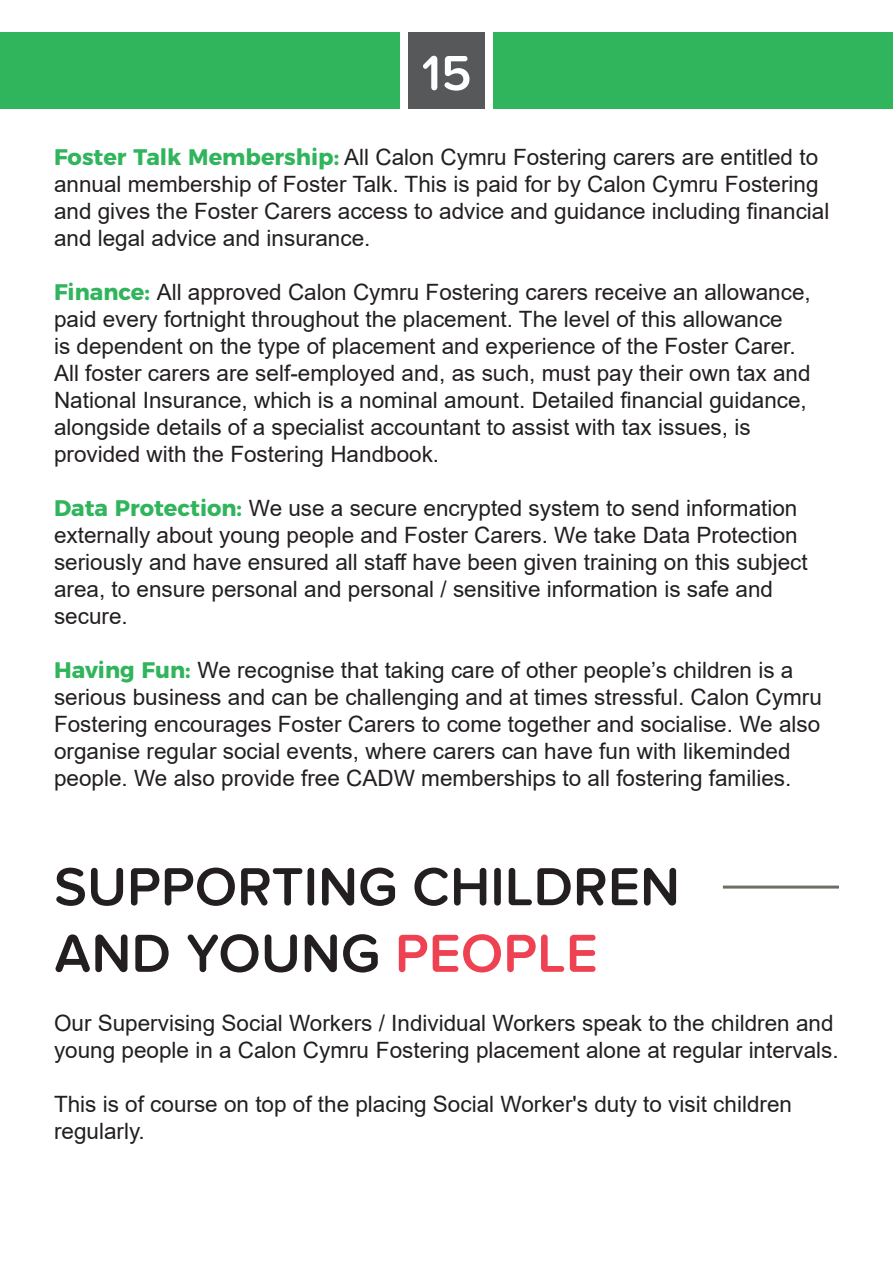
<style>
.page{position:relative;width:893px;height:1263px;background:#fff}
.page>*{position:absolute;margin:0;border:0;box-sizing:border-box;transform-origin:0 0}
.t1{font:600 55.5px/66.6px "Proxima Nova Soft";color:#231f20}
.t2{font:600 51px "Proxima Nova Soft";color:#fff}
.t3{font:22.5px/27px "Arial";color:#231f20}
.s1{font-family:"Montserrat";font-weight:700;color:#30b45c}
.s2{color:#ee4253}
</style>
<div class="page">
<div style="left:0;top:32px;width:400px;height:76px;background:#30b45c"></div>
<div style="left:494px;top:32px;width:399px;height:76px;background:#30b45c"></div>
<div style="left:408px;top:32px;width:77px;height:76px;background:#57585a"></div>
<hr style="left:723px;top:885px;width:116px;height:3px;background:#706e64">
<h2 class="t2" style="left:421px;top:44px;width:52px">15</h2>
<p class="t3" style="left:54px;top:143px;width:777px"><span class="s1">Foster Talk Membership:</span> All Calon Cymru Fostering carers are entitled to annual membership of Foster Talk. This is paid for by Calon Cymru Fostering and gives the Foster Carers access to advice and guidance including financial and legal advice and insurance.</p>
<p class="t3" style="left:54px;top:278px;width:758px"><span class="s1">Finance:</span> All approved Calon Cymru Fostering carers receive an allowance, paid every fortnight throughout the placement. The level of this allowance<br>is dependent on the type of placement and experience of the Foster Carer.<br>All foster carers are self-employed and, as such, must pay their own tax and National Insurance, which is a nominal amount. Detailed financial guidance, alongside details of a specialist accountant to assist with tax issues, is provided with the Fostering Handbook.</p>
<p class="t3" style="left:54px;top:494px;width:755px"><span class="s1">Data Protection:</span> We use a secure encrypted system to send information externally about young people and Foster Carers. We take Data Protection seriously and have ensured all staff have been given training on this subject area, to ensure personal and personal / sensitive information is safe and secure.</p>
<p class="t3" style="left:54px;top:656px;width:769px"><span class="s1">Having Fun:</span> We recognise that taking care of other people’s children is a serious business and can be challenging and at times stressful. Calon Cymru Fostering encourages Foster Carers to come together and socialise. We also organise regular social events, where carers can have fun with likeminded people. We also provide free CADW memberships to all fostering families.</p>
<h1 class="t1" style="left:54px;top:854px;width:627px">SUPPORTING CHILDREN<br>AND YOUNG <span class="s2">PEOPLE</span></h1>
<p class="t3" style="left:54px;top:1009px;width:786px">Our Supervising Social Workers / Individual Workers speak to the children and young people in a Calon Cymru Fostering placement alone at regular intervals.</p>
<p class="t3" style="left:54px;top:1090px;width:739px">This is of course on top of the placing Social Worker's duty to visit children regularly.</p>
</div>
